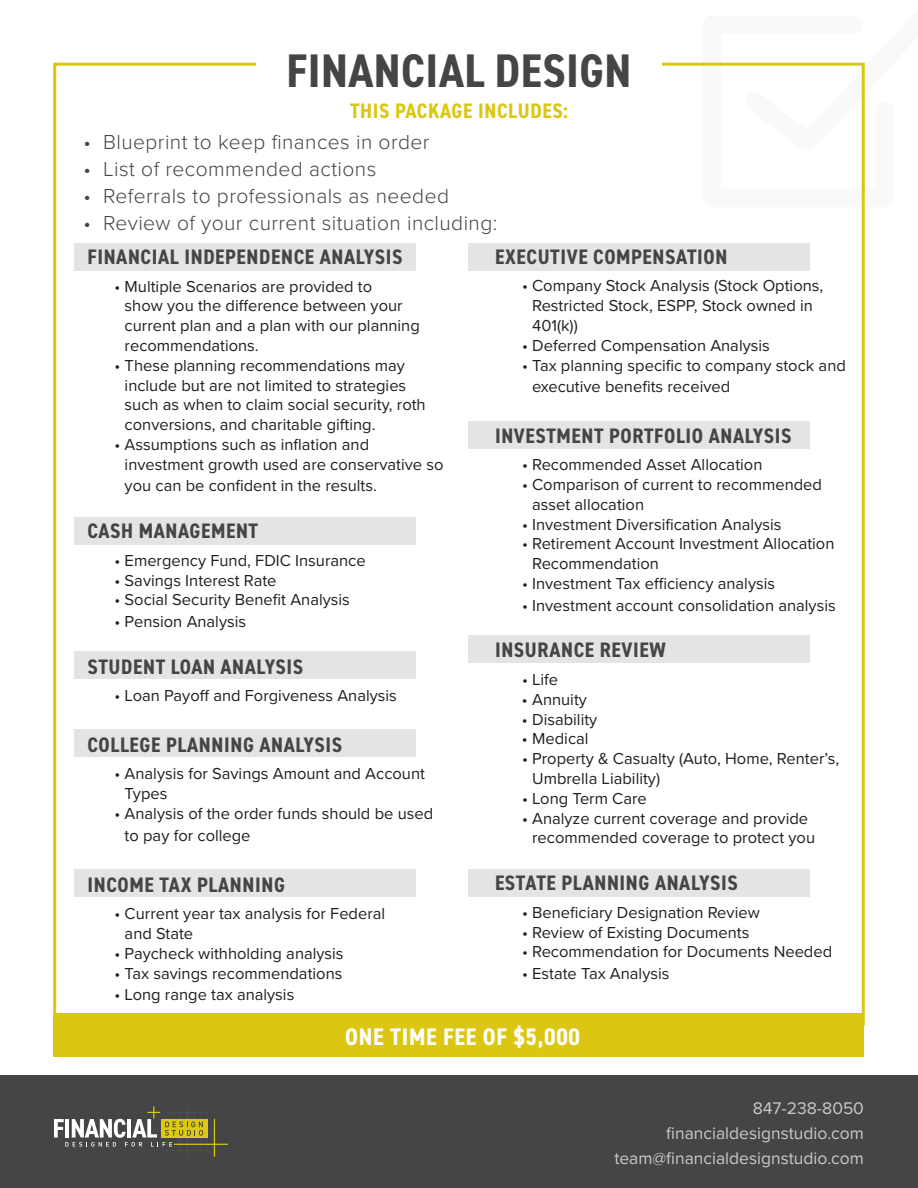
<style>
.page{position:relative;width:918px;height:1188px;background:#fff}
.page>*{position:absolute;margin:0;border:0;box-sizing:border-box;transform-origin:0 0}
.t1{font:700 condensed 47.25px "DIN2014";letter-spacing:.01em;color:#454545}
.t2{font:700 condensed 24px "DIN2014";letter-spacing:.03em;color:#fff}
.t3{font:700 condensed 21px "DIN2014";letter-spacing:.03em;color:#454545}
.t4{font:300 21px "Proxima Nova";letter-spacing:.02em;color:#454545}
.t5{font:700 condensed 21px "DIN2014";letter-spacing:.03em;color:#dbc712}
.t6{font:17.4px/24.8px "Proxima Nova";color:#c9c9c9;text-align:right}
.t7{font:16.5px/19.8px "Proxima Nova";color:#231f20}
</style>
<div class="page">
<div style="left:74px;top:244px;width:342px;height:27px;background:#e4e4e4"></div>
<div style="left:468px;top:244px;width:341px;height:27px;background:#e4e4e4"></div>
<div style="left:468px;top:422px;width:341px;height:27px;background:#e4e4e4"></div>
<div style="left:468px;top:636px;width:341px;height:27px;background:#e4e4e4"></div>
<div style="left:468px;top:869px;width:341px;height:27px;background:#e4e4e4"></div>
<div style="left:74px;top:517px;width:342px;height:27px;background:#e4e4e4"></div>
<div style="left:74px;top:651px;width:342px;height:28px;background:#e4e4e4"></div>
<div style="left:74px;top:730px;width:342px;height:27px;background:#e4e4e4"></div>
<div style="left:74px;top:869px;width:342px;height:28px;background:#e4e4e4"></div>
<div style="left:0;top:1076px;width:918px;height:112px;background:#454545"></div>
<svg style="left:54px;top:1106px;width:174px;height:51px"></svg>
<div style="left:53px;top:1013px;width:811px;height:44px;background:#dbc712"></div>
<h1 class="t1" style="left:286px;top:49px;width:347px">FINANCIAL DESIGN</h1>
<p class="t5" style="left:350px;top:101px;width:220px">THIS PACKAGE INCLUDES:</p>
<p class="t4" style="left:84px;top:134px;width:347px">• Blueprint to keep finances in order</p>
<p class="t4" style="left:84px;top:161px;width:294px">• List of recommended actions</p>
<p class="t4" style="left:84px;top:188px;width:367px">• Referrals to professionals as needed</p>
<p class="t4" style="left:84px;top:215px;width:415px">• Review of your current situation including:</p>
<p class="t3" style="left:87px;top:247px;width:317px">FINANCIAL INDEPENDENCE ANALYSIS</p>
<p class="t7" style="left:125px;top:277px;width:297px;text-indent:-10px">• Multiple Scenarios are provided to<br>show you the difference between your current plan and a plan with our planning recommendations.</p>
<p class="t7" style="left:125px;top:356px;width:303px;text-indent:-10px">• These planning recommendations may include but are not limited to strategies such as when to claim social security, roth conversions, and charitable gifting.</p>
<p class="t7" style="left:125px;top:436px;width:320px;text-indent:-10px">• Assumptions such as inflation and investment growth used are conservative so</p>
<p class="t7" style="left:125px;top:477px;width:254px">you can be confident in the results.</p>
<p class="t3" style="left:87px;top:521px;width:172px">CASH MANAGEMENT</p>
<p class="t7" style="left:114px;top:551px;width:253px">• Emergency Fund, FDIC Insurance</p>
<p class="t7" style="left:114px;top:571px;width:164px">• Savings Interest Rate</p>
<p class="t7" style="left:114px;top:591px;width:237px">• Social Security Benefit Analysis</p>
<p class="t7" style="left:114px;top:613px;width:133px">• Pension Analysis</p>
<p class="t3" style="left:87px;top:657px;width:217px">STUDENT LOAN ANALYSIS</p>
<p class="t7" style="left:114px;top:687px;width:284px">• Loan Payoff and Forgiveness Analysis</p>
<p class="t3" style="left:87px;top:735px;width:256px">COLLEGE PLANNING ANALYSIS</p>
<p class="t7" style="left:125px;top:765px;width:302px;text-indent:-10px">• Analysis for Savings Amount and Account<br>Types</p>
<p class="t7" style="left:125px;top:803px;width:310px;line-height:22.2px;text-indent:-10px">• Analysis of the order funds should be used to pay for college</p>
<p class="t3" style="left:87px;top:875px;width:199px">INCOME TAX PLANNING</p>
<p class="t7" style="left:125px;top:905px;width:262px;text-indent:-10px">• Current year tax analysis for Federal and State</p>
<p class="t7" style="left:114px;top:944px;width:231px">• Paycheck withholding analysis</p>
<p class="t7" style="left:114px;top:964px;width:229px">• Tax savings recommendations</p>
<p class="t7" style="left:114px;top:986px;width:181px">• Long range tax analysis</p>
<p class="t3" style="left:495px;top:247px;width:234px">EXECUTIVE COMPENSATION</p>
<p class="t7" style="left:532px;top:277px;width:293px;text-indent:-10px">• Company Stock Analysis (Stock Options,<br>Restricted Stock, ESPP, Stock owned in<br>401(k))</p>
<p class="t7" style="left:522px;top:336px;width:249px">• Deferred Compensation Analysis</p>
<p class="t7" style="left:532px;top:355px;width:315px;line-height:21.6px;text-indent:-10px">• Tax planning specific to company stock and executive benefits received</p>
<p class="t3" style="left:495px;top:426px;width:298px">INVESTMENT PORTFOLIO ANALYSIS</p>
<p class="t7" style="left:522px;top:456px;width:242px">• Recommended Asset Allocation</p>
<p class="t7" style="left:532px;top:476px;width:291px;text-indent:-10px">• Comparison of current to recommended asset allocation</p>
<p class="t7" style="left:522px;top:515px;width:261px">• Investment Diversification Analysis</p>
<p class="t7" style="left:532px;top:535px;width:304px;text-indent:-10px">• Retirement Account Investment Allocation<br>Recommendation</p>
<p class="t7" style="left:522px;top:575px;width:255px">• Investment Tax efficiency analysis</p>
<p class="t7" style="left:522px;top:596px;width:315px">• Investment account consolidation analysis</p>
<p class="t3" style="left:495px;top:640px;width:172px">INSURANCE REVIEW</p>
<p class="t7" style="left:522px;top:671px;width:38px">• Life</p>
<p class="t7" style="left:522px;top:690px;width:66px">• Annuity</p>
<p class="t7" style="left:522px;top:710px;width:77px">• Disability</p>
<p class="t7" style="left:522px;top:730px;width:68px">• Medical</p>
<p class="t7" style="left:532px;top:750px;width:309px;text-indent:-10px">• Property &amp; Casualty (Auto, Home, Renter’s,<br>Umbrella Liability)</p>
<p class="t7" style="left:522px;top:789px;width:126px">• Long Term Care</p>
<p class="t7" style="left:532px;top:809px;width:284px;text-indent:-10px">• Analyze current coverage and provide recommended coverage to protect you</p>
<p class="t3" style="left:495px;top:873px;width:244px">ESTATE PLANNING ANALYSIS</p>
<p class="t7" style="left:522px;top:903px;width:239px">• Beneficiary Designation Review</p>
<p class="t7" style="left:522px;top:923px;width:229px">• Review of Existing Documents</p>
<p class="t7" style="left:522px;top:943px;width:312px">• Recommendation for Documents Needed</p>
<p class="t7" style="left:522px;top:965px;width:149px">• Estate Tax Analysis</p>
<h2 class="t2" style="left:345px;top:1025px;width:236px">ONE TIME FEE OF $5,000</h2>
<p class="t6" style="left:614px;top:1097px;width:251px">847-238-8050 financialdesignstudio.com team@financialdesignstudio.com</p>
</div>
